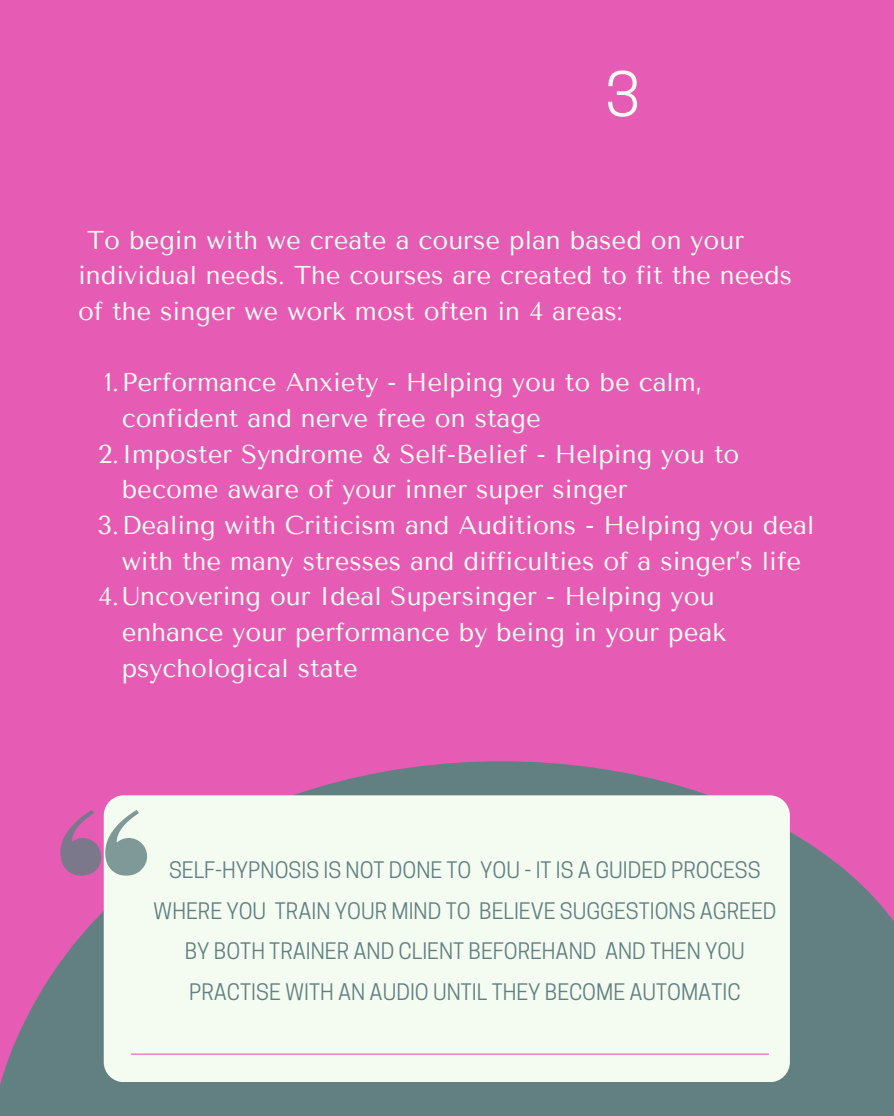
<style>
.page{position:relative;width:894px;height:1116px;background:#fff}
.page>*{position:absolute;margin:0;border:0;box-sizing:border-box;transform-origin:0 0}
.t1{font:57.75px "Cooper Hewitt";color:#f4fcf1}
.t2{font:25.65px/35.7px "Tenor Sans";color:#f4fcf1}
.t3{font:21.45px/40.5px "Cooper Hewitt";color:#628082;text-align:center}
</style>
<div class="page">
<div style="left:0;top:0;width:893px;height:1116px;background:#e65cb4"></div>
<svg style="left:0;top:761px;width:893px;height:355px;fill:#628082"></svg>
<div style="left:104px;top:795px;width:685px;height:287px;background:#f4fcf1;border-radius:20px"></div>
<svg style="left:60px;top:810px;width:87px;height:66px"></svg>
<hr style="left:131px;top:1054px;width:637px;height:1px;background:#e65cb4">
<h1 class="t1" style="left:605px;top:73px;width:36px">3</h1>
<p class="t2" style="left:78px;top:222px;width:715px;text-indent:9px">To begin with we create a course plan based on your individual needs. The courses are created to fit the needs of the singer we work most often in 4 areas:</p>
<h1 class="t2" style="left:122px;top:365px;width:582px;text-indent:-18px">1.Performance Anxiety - Helping you to be calm, confident and nerve free on stage</h1>
<p class="t2" style="left:122px;top:436px;width:619px;text-indent:-23px">2.Imposter Syndrome &amp; Self-Belief - Helping you to become aware of your inner super singer</p>
<p class="t2" style="left:97px;top:508px;width:718px;text-align:center">3.Dealing with Criticism and Auditions - Helping you deal with the many stresses and difficulties of a singer’s life</p>
<p class="t2" style="left:122px;top:579px;width:605px;text-indent:-23px">4.Uncovering our Ideal Supersinger - Helping you enhance your performance by being in your peak psychological state</p>
<p class="t3" style="left:153px;top:853px;width:624px">SELF-HYPNOSIS IS NOT DONE TO YOU - IT IS A GUIDED PROCESS WHERE YOU TRAIN YOUR MIND TO BELIEVE SUGGESTIONS AGREED BY BOTH TRAINER AND CLIENT BEFOREHAND AND THEN YOU PRACTISE WITH AN AUDIO UNTIL THEY BECOME AUTOMATIC</p>
</div>
